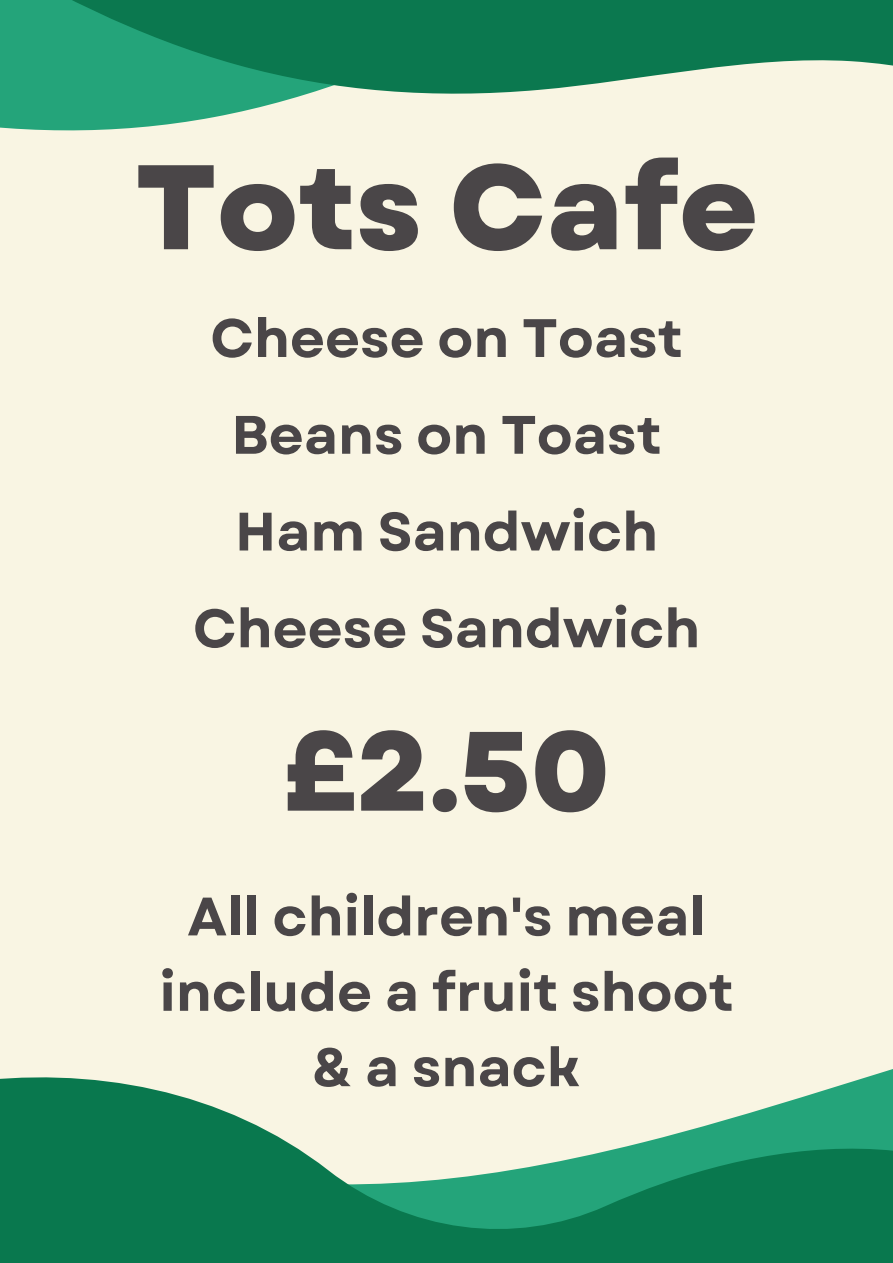
<style>
.page{position:relative;width:893px;height:1263px;background:#f9f5e3}
.page>*{position:absolute;margin:0;border:0;box-sizing:border-box;transform-origin:0 0}
.t1{font:800 120px "Garet";color:#4a4648}
.t2{font:800 112.5px "Garet";color:#4a4648}
.t3{font:700 54px/96.8px "Garet";color:#4a4648;text-align:center}
</style>
<div class="page">
<svg style="left:0;top:0;width:893px;height:131px"></svg>
<img style="left:0;top:1069px;width:893px;height:194px">
<h1 class="t1" style="left:135px;top:132px;width:624px">Tots Cafe</h1>
<p class="t3" style="left:193px;top:292px;width:509px">Cheese on Toast<br>Beans on Toast<br>Ham Sandwich<br>Cheese Sandwich</p>
<h2 class="t2" style="left:283px;top:701px;width:328px">£2.50</h2>
<p class="t3" style="left:159px;top:881px;width:576px;line-height:75.4px">All children's meal include a fruit shoot &amp; a snack</p>
</div>
